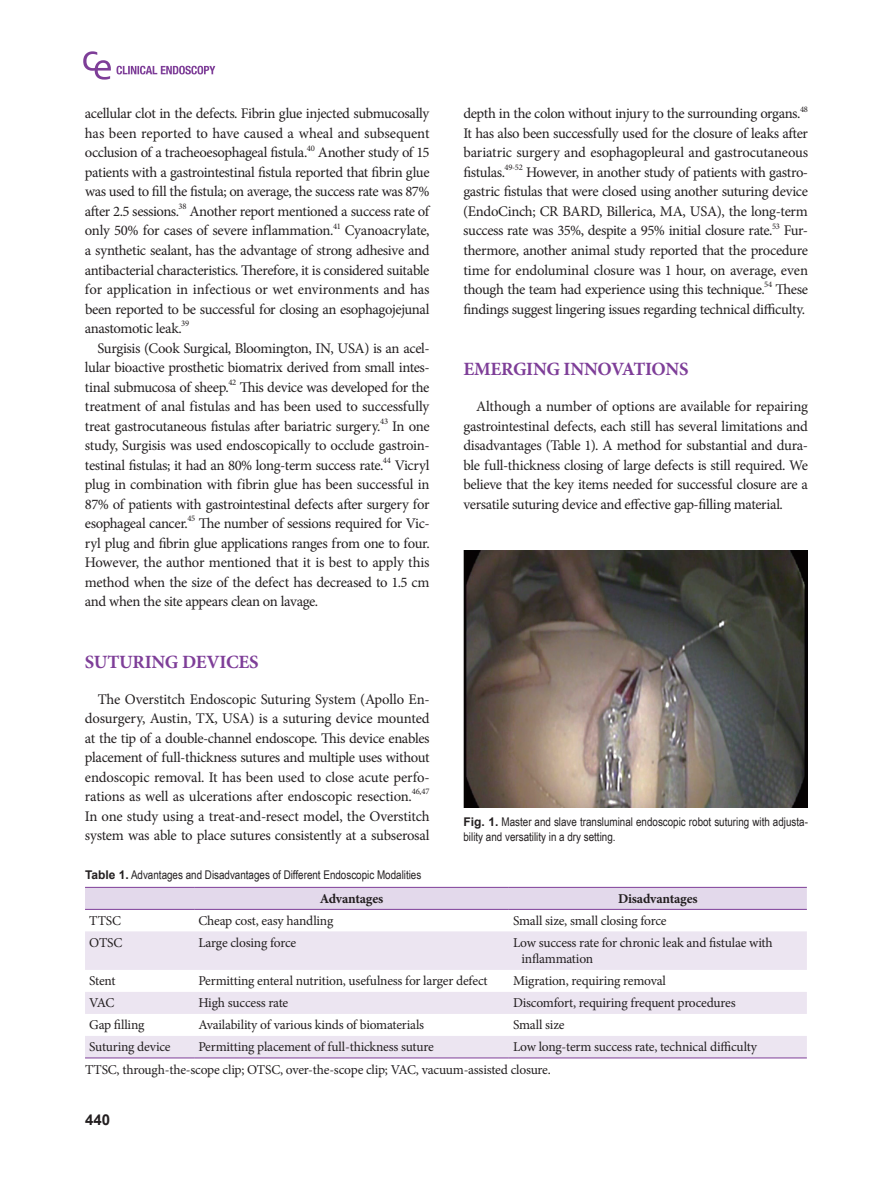
<style>
.page{position:relative;width:893px;height:1191px;background:#fff}
.page>*{position:absolute;margin:0;border:0;box-sizing:border-box;transform-origin:0 0}
.타이틀_서론{font:700 18.75px "Minion Pro";letter-spacing:-.015em;color:#7e3e98}
.t1{font:700 15px "Arial";color:#231f20}
.본문{font:14.7px/19.5px "Minion Pro";letter-spacing:-.025em;color:#231f20;text-align:justify}
.표_본문{font:13.5px/16.5px "Minion Pro";letter-spacing:-.015em;color:#231f20}
.표머리{font:700 13.5px "Minion Pro";letter-spacing:-.015em;color:#231f20}
.그림_타이틀{font:12px/15px "Arial Narrow";color:#231f20}
.표_타이틀{font:12px "Arial Narrow";color:#231f20}
.본문-2{font:8.55px "Minion Pro";letter-spacing:-.03em;color:#231f20}
.s1{font-family:"Arial";font-weight:700}
</style>
<div class="page">
<svg style="left:117px;top:66px;width:98px;height:8px"></svg>
<svg style="left:83px;top:51px;width:28px;height:29px"></svg>
<div style="left:85px;top:888px;width:722px;height:21px;background:#e3d9eb"></div>
<svg style="left:85px;top:931px;width:722px;height:126px;fill:#ece5f1"></svg>
<hr style="left:85px;top:887px;width:109px;height:1px;background:#7e3e98">
<hr style="left:194px;top:887px;width:315px;height:1px;background:#7e3e98">
<hr style="left:509px;top:887px;width:298px;height:1px;background:#7e3e98">
<hr style="left:85px;top:909px;width:109px;height:1px;background:#7e3e98">
<hr style="left:194px;top:909px;width:315px;height:1px;background:#7e3e98">
<hr style="left:509px;top:909px;width:298px;height:1px;background:#7e3e98">
<hr style="left:85px;top:1057px;width:109px;height:1px;background:#7e3e98">
<hr style="left:194px;top:1057px;width:315px;height:1px;background:#7e3e98">
<hr style="left:509px;top:1057px;width:298px;height:1px;background:#7e3e98">
<img style="left:463px;top:551px;width:345px;height:256px">
<p class="본문" style="left:85px;top:104px;width:346px">acellular clot in the defects. Fibrin glue injected submucosally has been reported to have caused a wheal and subsequent occlusion of a tracheoesophageal fistula.</p>
<p class="본문-2" style="left:307px;top:142px;width:9px">40</p>
<p class="본문" style="left:85px;top:143px;width:346px;text-indent:233px">Another study of 15 patients with a gastrointestinal fistula reported that fibrin glue was used to fill the fistula; on average, the success rate was 87% after 2.5 sessions.</p>
<p class="본문-2" style="left:179px;top:201px;width:9px">38</p>
<p class="본문" style="left:85px;top:202px;width:346px;text-indent:105px">Another report mentioned a success rate of only 50% for cases of severe inflammation.</p>
<p class="본문-2" style="left:333px;top:220px;width:9px">41</p>
<p class="본문" style="left:85px;top:221px;width:346px;text-indent:260px">Cyanoacrylate, a synthetic sealant, has the advantage of strong adhesive and antibacterial characteristics. Therefore, it is considered suitable for application in infectious or wet environments and has been reported to be successful for closing an esophagojejunal anastomotic leak.</p>
<p class="본문-2" style="left:181px;top:318px;width:9px">39</p>
<p class="본문" style="left:85px;top:338px;width:346px;text-indent:13px">Surgisis (Cook Surgical, Bloomington, IN, USA) is an acel&shy;lular bioactive prosthetic biomatrix derived from small intes&shy;tinal submucosa of sheep.</p>
<p class="본문-2" style="left:228px;top:376px;width:10px">42</p>
<p class="본문" style="left:85px;top:377px;width:346px;text-indent:155px">This device was developed for the treatment of anal fistulas and has been used to successfully treat gastrocutaneous fistulas after bariatric surgery.</p>
<p class="본문-2" style="left:380px;top:415px;width:10px">43</p>
<p class="본문" style="left:85px;top:416px;width:346px;text-indent:307px">In one study, Surgisis was used endoscopically to occlude gastroin&shy;testinal fistulas; it had an 80% long-term success rate.</p>
<p class="본문-2" style="left:383px;top:454px;width:10px">44</p>
<p class="본문" style="left:85px;top:455px;width:346px;text-indent:310px">Vicryl plug in combination with fibrin glue has been successful in 87% of patients with gastrointestinal defects after surgery for esophageal cancer.</p>
<p class="본문-2" style="left:187px;top:513px;width:9px">45</p>
<p class="본문" style="left:85px;top:514px;width:346px;text-indent:114px">The number of sessions required for Vic&shy;ryl plug and fibrin glue applications ranges from one to four.<br>However, the author mentioned that it is best to apply this method when the size of the defect has decreased to 1.5 cm and when the site appears clean on lavage.</p>
<p class="타이틀_서론" style="left:85px;top:649px;width:175px">SUTURING DEVICES</p>
<p class="본문" style="left:85px;top:689px;width:346px;text-indent:13px">The Overstitch Endoscopic Suturing System (Apollo En&shy;dosurgery, Austin, TX, USA) is a suturing device mounted at the tip of a double-channel endoscope. This device enables placement of full-thickness sutures and multiple uses without endoscopic removal. It has been used to close acute perfo&shy;rations as well as ulcerations after endoscopic resection.</p>
<p class="본문-2" style="left:412px;top:786px;width:19px">46,47</p>
<p class="본문" style="left:85px;top:806px;width:346px">In one study using a treat-and-resect model, the Overstitch system was able to place sutures consistently at a subserosal</p>
<p class="본문" style="left:463px;top:104px;width:339px">depth in the colon without injury to the surrounding organs.</p>
<p class="본문-2" style="left:800px;top:103px;width:9px">48</p>
<p class="본문" style="left:463px;top:124px;width:346px">It has also been successfully used for the closure of leaks after bariatric surgery and esophagopleural and gastrocutaneous fistulas.</p>
<p class="본문-2" style="left:505px;top:162px;width:20px">49-52</p>
<p class="본문" style="left:463px;top:163px;width:346px;text-indent:63px">However, in another study of patients with gastro&shy;gastric fistulas that were closed using another suturing device (EndoCinch; CR BARD, Billerica, MA, USA), the long-term success rate was 35%, despite a 95% initial closure rate.</p>
<p class="본문-2" style="left:772px;top:220px;width:9px">53</p>
<p class="본문" style="left:463px;top:221px;width:346px;text-indent:320px">Fur&shy;thermore, another animal study reported that the procedure time for endoluminal closure was 1 hour, on average, even though the team had experience using this technique.</p>
<p class="본문-2" style="left:764px;top:279px;width:9px">54</p>
<p class="본문" style="left:463px;top:280px;width:346px;text-align:right">These<br>findings suggest lingering issues regarding technical difficulty.</p>
<p class="타이틀_서론" style="left:463px;top:356px;width:227px">EMERGING INNOVATIONS</p>
<p class="본문" style="left:463px;top:397px;width:346px;text-indent:13px">Although a number of options are available for repairing gastrointestinal defects, each still has several limitations and disadvantages (Table 1). A method for substantial and dura&shy;ble full-thickness closing of large defects is still required. We believe that the key items needed for successful closure are a versatile suturing device and effective gap-filling material.</p>
<p class="그림_타이틀" style="left:463px;top:814px;width:346px"><span class="s1">Fig. 1.</span> Master and slave transluminal endoscopic robot suturing with adjusta&shy;bility and versatility in a dry setting.</p>
<p class="표_타이틀" style="left:85px;top:866px;width:338px"><span class="s1">Table 1.</span> Advantages and Disadvantages of Different Endoscopic Modalities</p>
<p class="표머리" style="left:320px;top:889px;width:65px">Advantages</p>
<p class="표머리" style="left:618px;top:889px;width:81px">Disadvantages</p>
<p class="표_본문" style="left:89px;top:912px;width:33px">TTSC</p>
<p class="표_본문" style="left:198px;top:912px;width:136px">Cheap cost, easy handling</p>
<p class="표_본문" style="left:513px;top:912px;width:155px">Small size, small closing force</p>
<p class="표_본문" style="left:89px;top:934px;width:35px">OTSC</p>
<p class="표_본문" style="left:198px;top:934px;width:99px">Large closing force</p>
<p class="표_본문" style="left:522px;top:934px;width:253px;text-indent:-9px">Low success rate for chronic leak and fistulae with inflammation</p>
<p class="표_본문" style="left:89px;top:972px;width:28px">Stent</p>
<p class="표_본문" style="left:198px;top:972px;width:291px">Permitting enteral nutrition, usefulness for larger defect</p>
<p class="표_본문" style="left:513px;top:972px;width:154px">Migration, requiring removal</p>
<p class="표_본문" style="left:89px;top:994px;width:27px">VAC</p>
<p class="표_본문" style="left:198px;top:994px;width:91px">High success rate</p>
<p class="표_본문" style="left:513px;top:994px;width:224px">Discomfort, requiring frequent procedures</p>
<p class="표_본문" style="left:89px;top:1016px;width:57px">Gap filling</p>
<p class="표_본문" style="left:198px;top:1016px;width:227px">Availability of various kinds of biomaterials</p>
<p class="표_본문" style="left:513px;top:1016px;width:53px">Small size</p>
<p class="표_본문" style="left:89px;top:1038px;width:83px">Suturing device</p>
<p class="표_본문" style="left:198px;top:1038px;width:237px">Permitting placement of full-thickness suture</p>
<p class="표_본문" style="left:513px;top:1038px;width:245px">Low long-term success rate, technical difficulty</p>
<p class="표_본문" style="left:85px;top:1061px;width:467px">TTSC, through-the-scope clip; OTSC, over-the-scope clip; VAC, vacuum-assisted closure.</p>
<p class="t1" style="left:85px;top:1109px;width:27px">440</p>
</div>
